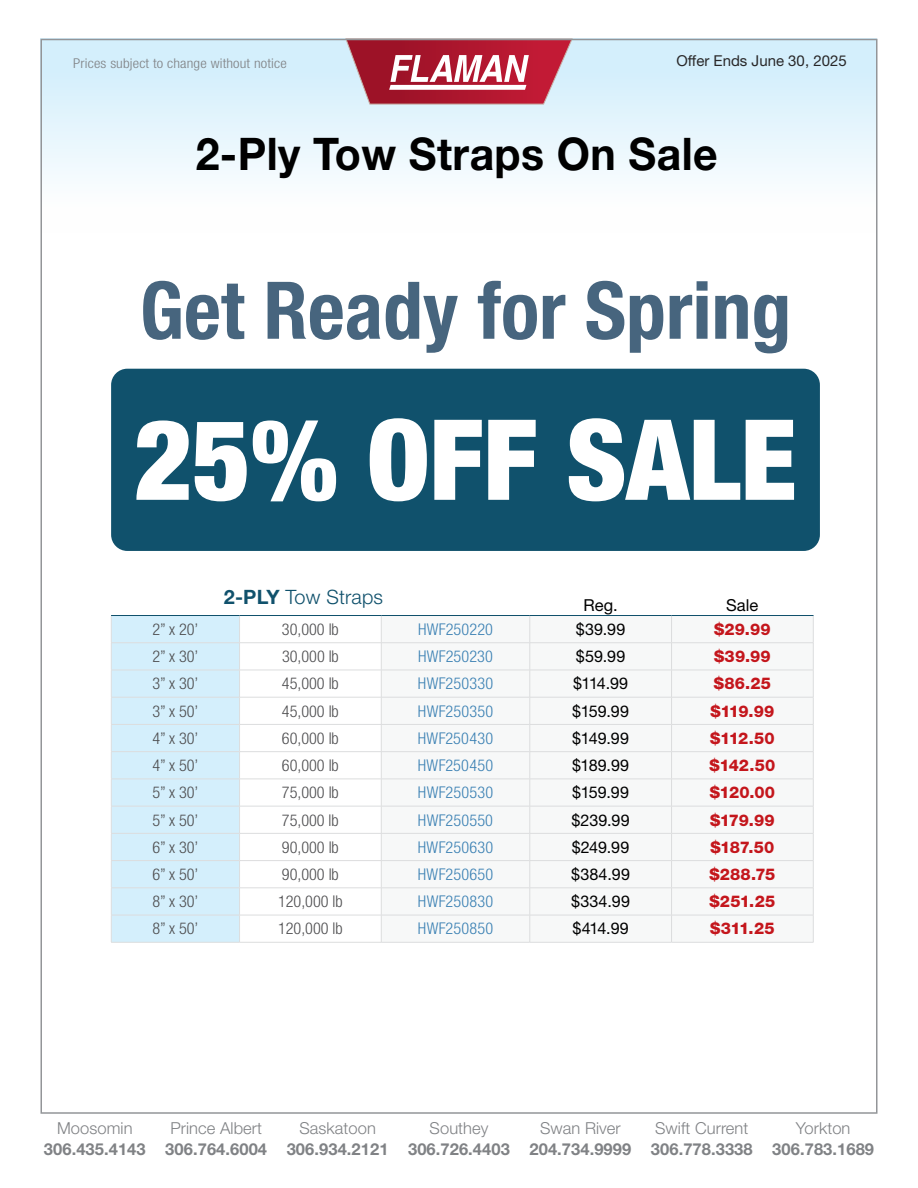
<style>
.page{position:relative;width:918px;height:1188px;background:#fff}
.page>*{position:absolute;margin:0;border:0;box-sizing:border-box;transform-origin:0 0}
.t1{font:900 condensed 112.05px "Helvetica Neue LT Std";color:#fff}
.t2{font:700 condensed 79.65px "Helvetica Neue LT Std";color:#47657e}
.t3{font:700 45px "Helvetica Neue LT Std";letter-spacing:.01em;color:#000;scale:.95 1}
.t4{font:300 19.8px "Helvetica Neue LT Std";letter-spacing:.01em;color:#10516c}
.t5{font:700 16.5px "Helvetica Neue LT Std";letter-spacing:.005em;color:#808285}
.t6{font:300 16.5px "Helvetica Neue LT Std";letter-spacing:.005em;color:#808285}
.t7{font:16.5px "Helvetica Neue LT Std";color:#000}
.t8{font:300 condensed 16.2px "Helvetica Neue LT Std";color:#4d4d4f}
.t9{font:300 condensed 16.2px "Helvetica Neue LT Std";letter-spacing:.015em;color:#3a80b3}
.t10{font:16.2px "Helvetica Neue LT Std";letter-spacing:.005em;color:#000}
.t11{font:800 16.2px "Helvetica Neue LT Std";letter-spacing:.005em;color:#c4161c}
.t12{font:15px "Helvetica Neue LT Std";color:#292829}
.t13{font:300 condensed 13.5px "Helvetica Neue LT Std";letter-spacing:.01em;color:#808285;scale:1.11 1}
.s1{font-weight:700}
</style>
<div class="page">
<div style="left:40px;top:39px;width:838px;height:194px;background:linear-gradient(to bottom,#cdeaf9,#fff)"></div>
<svg style="left:346px;top:42px;width:226px;height:62px;background:#c05a6b"></svg>
<div style="left:111px;top:369px;width:709px;height:182px;background:#10516c;border-radius:16px"></div>
<svg style="left:240px;top:643px;width:141px;height:299px"></svg>
<svg style="left:382px;top:616px;width:431px;height:326px"></svg>
<hr style="left:240px;top:642px;width:141px;height:1px;background:#dcddde">
<hr style="left:240px;top:670px;width:141px;height:1px;background:#dcddde">
<hr style="left:240px;top:697px;width:141px;height:1px;background:#dcddde">
<hr style="left:240px;top:724px;width:141px;height:1px;background:#dcddde">
<hr style="left:240px;top:751px;width:141px;height:1px;background:#dcddde">
<hr style="left:240px;top:779px;width:141px;height:1px;background:#dcddde">
<hr style="left:240px;top:806px;width:141px;height:1px;background:#dcddde">
<hr style="left:240px;top:833px;width:141px;height:1px;background:#dcddde">
<hr style="left:240px;top:860px;width:141px;height:1px;background:#dcddde">
<hr style="left:240px;top:887px;width:141px;height:1px;background:#dcddde">
<hr style="left:240px;top:915px;width:141px;height:1px;background:#dcddde">
<hr style="left:240px;top:942px;width:141px;height:1px;background:#dcddde">
<div style="left:111px;top:616px;width:129px;height:326px;background:#d4effc"></div>
<hr style="left:111px;top:942px;width:129px;height:1px;background:#dcddde">
<hr style="left:381px;top:642px;width:149px;height:1px;background:#dcddde">
<hr style="left:530px;top:642px;width:142px;height:1px;background:#dcddde">
<hr style="left:672px;top:642px;width:142px;height:1px;background:#dcddde">
<hr style="left:381px;top:670px;width:149px;height:1px;background:#dcddde">
<hr style="left:530px;top:670px;width:142px;height:1px;background:#dcddde">
<hr style="left:672px;top:670px;width:142px;height:1px;background:#dcddde">
<hr style="left:381px;top:697px;width:149px;height:1px;background:#dcddde">
<hr style="left:530px;top:697px;width:142px;height:1px;background:#dcddde">
<hr style="left:672px;top:697px;width:142px;height:1px;background:#dcddde">
<hr style="left:381px;top:724px;width:149px;height:1px;background:#dcddde">
<hr style="left:530px;top:724px;width:142px;height:1px;background:#dcddde">
<hr style="left:672px;top:724px;width:142px;height:1px;background:#dcddde">
<hr style="left:381px;top:751px;width:149px;height:1px;background:#dcddde">
<hr style="left:530px;top:751px;width:142px;height:1px;background:#dcddde">
<hr style="left:672px;top:751px;width:142px;height:1px;background:#dcddde">
<hr style="left:381px;top:779px;width:149px;height:1px;background:#dcddde">
<hr style="left:530px;top:779px;width:142px;height:1px;background:#dcddde">
<hr style="left:672px;top:779px;width:142px;height:1px;background:#dcddde">
<hr style="left:381px;top:806px;width:149px;height:1px;background:#dcddde">
<hr style="left:530px;top:806px;width:142px;height:1px;background:#dcddde">
<hr style="left:672px;top:806px;width:142px;height:1px;background:#dcddde">
<hr style="left:381px;top:833px;width:149px;height:1px;background:#dcddde">
<hr style="left:530px;top:833px;width:142px;height:1px;background:#dcddde">
<hr style="left:672px;top:833px;width:142px;height:1px;background:#dcddde">
<hr style="left:381px;top:860px;width:149px;height:1px;background:#dcddde">
<hr style="left:530px;top:860px;width:142px;height:1px;background:#dcddde">
<hr style="left:672px;top:860px;width:142px;height:1px;background:#dcddde">
<hr style="left:381px;top:888px;width:149px;height:1px;background:#dcddde">
<hr style="left:530px;top:888px;width:142px;height:1px;background:#dcddde">
<hr style="left:672px;top:888px;width:142px;height:1px;background:#dcddde">
<hr style="left:381px;top:915px;width:149px;height:1px;background:#dcddde">
<svg style="left:381px;top:616px;width:1px;height:326px"></svg>
<hr style="left:530px;top:915px;width:142px;height:1px;background:#dcddde">
<svg style="left:530px;top:616px;width:1px;height:326px"></svg>
<hr style="left:672px;top:915px;width:142px;height:1px;background:#dcddde">
<svg style="left:671px;top:616px;width:1px;height:326px"></svg>
<svg style="left:813px;top:616px;width:1px;height:326px"></svg>
<hr style="left:381px;top:942px;width:149px;height:1px;background:#dcddde">
<hr style="left:530px;top:942px;width:142px;height:1px;background:#dcddde">
<hr style="left:672px;top:942px;width:142px;height:1px;background:#dcddde">
<hr style="left:111px;top:615px;width:129px;height:1px;background:#10516c">
<hr style="left:240px;top:615px;width:141px;height:1px;background:#10516c">
<hr style="left:381px;top:615px;width:149px;height:1px;background:#10516c">
<hr style="left:530px;top:615px;width:142px;height:1px;background:#10516c">
<hr style="left:672px;top:615px;width:142px;height:1px;background:#10516c">
<p class="t13" style="left:73px;top:56px;width:194px">Prices subject to change without notice</p>
<p class="t12" style="left:676px;top:51px;width:172px">Offer Ends June 30, 2025</p>
<h3 class="t3" style="left:196px;top:126px;width:551px">2-Ply Tow Straps On Sale</h3>
<h2 class="t2" style="left:140px;top:262px;width:653px">Get Ready for Spring</h2>
<h1 class="t1" style="left:134px;top:391px;width:664px">25% OFF SALE</h1>
<p class="t4" style="left:224px;top:585px;width:161px"><span class="s1">2-PLY</span> Tow Straps</p>
<p class="t7" style="left:584px;top:595px;width:36px">Reg.</p>
<p class="t7" style="left:726px;top:595px;width:34px">Sale</p>
<p class="t8" style="left:152px;top:620px;width:48px">2” x 20’</p>
<p class="t8" style="left:282px;top:620px;width:58px">30,000 lb</p>
<p class="t9" style="left:418px;top:620px;width:77px">HWF250220</p>
<p class="t10" style="left:576px;top:619px;width:51px">$39.99</p>
<p class="t11" style="left:714px;top:620px;width:58px">$29.99</p>
<p class="t8" style="left:152px;top:647px;width:48px">2” x 30’</p>
<p class="t8" style="left:282px;top:647px;width:58px">30,000 lb</p>
<p class="t9" style="left:418px;top:647px;width:77px">HWF250230</p>
<p class="t10" style="left:576px;top:647px;width:51px">$59.99</p>
<p class="t11" style="left:714px;top:647px;width:58px">$39.99</p>
<p class="t8" style="left:152px;top:674px;width:48px">3” x 30’</p>
<p class="t8" style="left:282px;top:674px;width:58px">45,000 lb</p>
<p class="t9" style="left:418px;top:674px;width:77px">HWF250330</p>
<p class="t10" style="left:573px;top:674px;width:57px">$114.99</p>
<p class="t11" style="left:714px;top:674px;width:59px">$86.25</p>
<p class="t8" style="left:152px;top:702px;width:48px">3” x 50’</p>
<p class="t8" style="left:282px;top:702px;width:58px">45,000 lb</p>
<p class="t9" style="left:418px;top:702px;width:77px">HWF250350</p>
<p class="t10" style="left:572px;top:701px;width:58px">$159.99</p>
<p class="t11" style="left:711px;top:701px;width:65px">$119.99</p>
<p class="t8" style="left:152px;top:729px;width:48px">4” x 30’</p>
<p class="t8" style="left:282px;top:729px;width:58px">60,000 lb</p>
<p class="t9" style="left:418px;top:729px;width:77px">HWF250430</p>
<p class="t10" style="left:572px;top:728px;width:58px">$149.99</p>
<p class="t11" style="left:710px;top:728px;width:66px">$112.50</p>
<p class="t8" style="left:152px;top:756px;width:48px">4” x 50’</p>
<p class="t8" style="left:282px;top:756px;width:58px">60,000 lb</p>
<p class="t9" style="left:418px;top:756px;width:77px">HWF250450</p>
<p class="t10" style="left:572px;top:756px;width:59px">$189.99</p>
<p class="t11" style="left:710px;top:756px;width:67px">$142.50</p>
<p class="t8" style="left:152px;top:783px;width:48px">5” x 30’</p>
<p class="t8" style="left:282px;top:783px;width:58px">75,000 lb</p>
<p class="t9" style="left:418px;top:783px;width:77px">HWF250530</p>
<p class="t10" style="left:572px;top:783px;width:58px">$159.99</p>
<p class="t11" style="left:710px;top:783px;width:67px">$120.00</p>
<p class="t8" style="left:152px;top:811px;width:48px">5” x 50’</p>
<p class="t8" style="left:282px;top:811px;width:58px">75,000 lb</p>
<p class="t9" style="left:418px;top:811px;width:77px">HWF250550</p>
<p class="t10" style="left:572px;top:810px;width:60px">$239.99</p>
<p class="t11" style="left:710px;top:810px;width:66px">$179.99</p>
<p class="t8" style="left:152px;top:838px;width:48px">6” x 30’</p>
<p class="t8" style="left:282px;top:838px;width:58px">90,000 lb</p>
<p class="t9" style="left:418px;top:838px;width:77px">HWF250630</p>
<p class="t10" style="left:572px;top:837px;width:59px">$249.99</p>
<p class="t11" style="left:710px;top:837px;width:65px">$187.50</p>
<p class="t8" style="left:152px;top:865px;width:48px">6” x 50’</p>
<p class="t8" style="left:282px;top:865px;width:58px">90,000 lb</p>
<p class="t9" style="left:418px;top:865px;width:77px">HWF250650</p>
<p class="t10" style="left:571px;top:865px;width:60px">$384.99</p>
<p class="t11" style="left:709px;top:865px;width:67px">$288.75</p>
<p class="t8" style="left:152px;top:892px;width:48px">8” x 30’</p>
<p class="t8" style="left:278px;top:892px;width:66px">120,000 lb</p>
<p class="t9" style="left:418px;top:892px;width:77px">HWF250830</p>
<p class="t10" style="left:571px;top:892px;width:60px">$334.99</p>
<p class="t11" style="left:710px;top:892px;width:67px">$251.25</p>
<p class="t8" style="left:152px;top:919px;width:48px">8” x 50’</p>
<p class="t8" style="left:278px;top:919px;width:66px">120,000 lb</p>
<p class="t9" style="left:418px;top:919px;width:77px">HWF250850</p>
<p class="t10" style="left:572px;top:919px;width:58px">$414.99</p>
<p class="t11" style="left:710px;top:919px;width:66px">$311.25</p>
<p class="t6" style="left:57px;top:1118px;width:77px">Moosomin</p>
<p class="t5" style="left:44px;top:1139px;width:103px">306.435.4143</p>
<p class="t6" style="left:170px;top:1118px;width:93px">Prince Albert</p>
<p class="t5" style="left:165px;top:1139px;width:103px">306.764.6004</p>
<p class="t6" style="left:299px;top:1118px;width:78px">Saskatoon</p>
<p class="t5" style="left:287px;top:1139px;width:103px">306.934.2121</p>
<p class="t6" style="left:430px;top:1118px;width:60px">Southey</p>
<p class="t5" style="left:408px;top:1139px;width:103px">306.726.4403</p>
<p class="t6" style="left:540px;top:1118px;width:82px">Swan River</p>
<p class="t5" style="left:530px;top:1139px;width:103px">204.734.9999</p>
<p class="t6" style="left:655px;top:1118px;width:95px">Swift Current</p>
<p class="t5" style="left:651px;top:1139px;width:103px">306.778.3338</p>
<p class="t6" style="left:796px;top:1118px;width:56px">Yorkton</p>
<p class="t5" style="left:772px;top:1139px;width:103px">306.783.1689</p>
</div>
